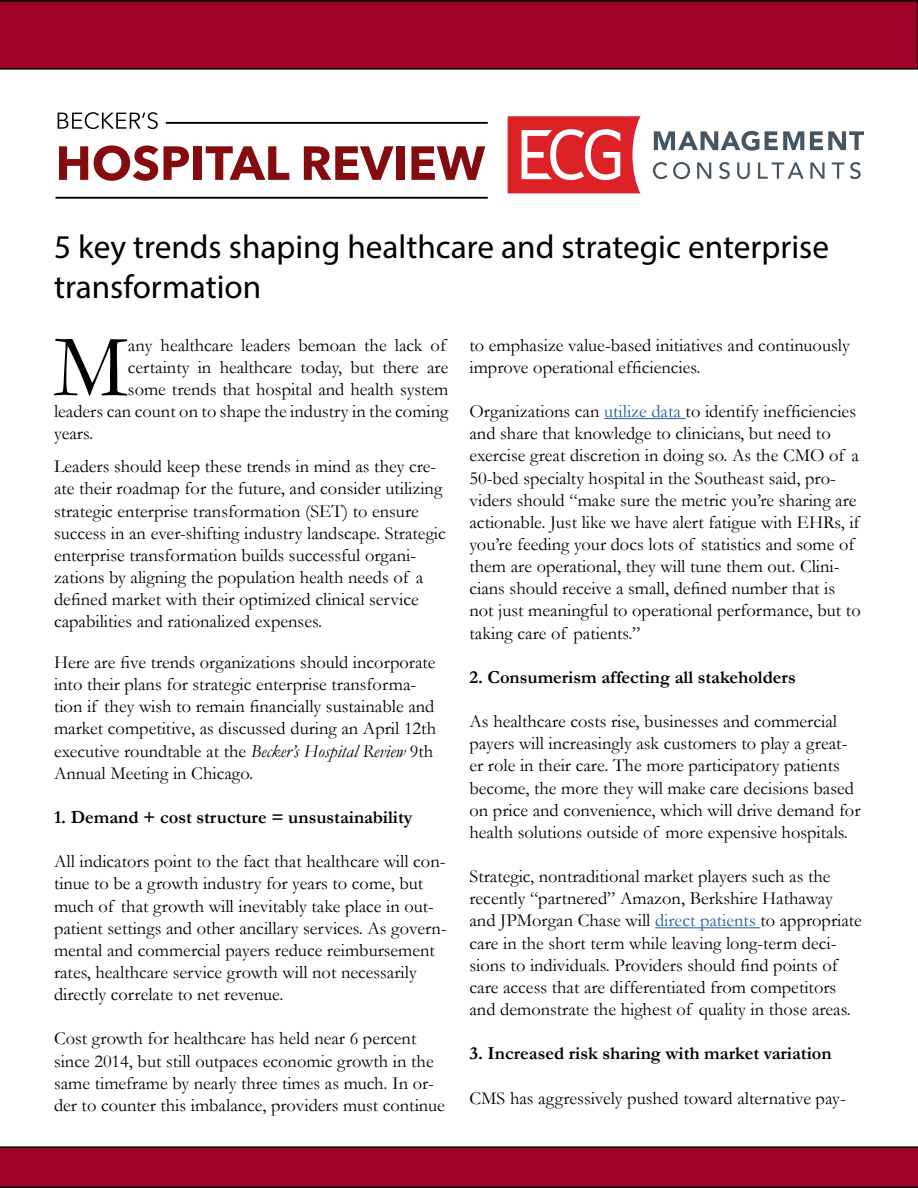
<style>
.page{position:relative;width:918px;height:1188px;background:#fff}
.page>*{position:absolute;margin:0;border:0;box-sizing:border-box;transform-origin:0 0}
.t1{font:89.4px "Garamond";color:#000}
.t2{font:33.3px/39.9px "Myriad Pro";color:#000}
.t3{font:18.45px/22.2px "Garamond";color:#000}
.t4{font:700 18.45px "Garamond";color:#000}
.s1{font-style:italic}
.s2{color:#215e9e}
</style>
<div class="page">
<div style="left:0;top:0;width:918px;height:70px;background:#9e032a"></div>
<hr style="left:604px;top:418px;width:82px;height:1px;background:#215e9e">
<hr style="left:655px;top:927px;width:105px;height:1px;background:#215e9e">
<svg style="left:0;top:1146px;width:918px;height:42px;background:#930529"></svg>
<svg style="left:58px;top:112px;width:100px;height:17px"></svg>
<svg style="left:59px;top:146px;width:29px;height:34px"></svg>
<svg style="left:94px;top:145px;width:64px;height:36px"></svg>
<svg style="left:164px;top:146px;width:25px;height:34px"></svg>
<div style="left:194px;top:146px;width:8px;height:34px;background:#840c0e"></div>
<svg style="left:206px;top:146px;width:83px;height:34px"></svg>
<svg style="left:304px;top:146px;width:90px;height:34px"></svg>
<div style="left:396px;top:146px;width:9px;height:34px;background:#840c0e"></div>
<svg style="left:411px;top:146px;width:74px;height:34px"></svg>
<hr style="left:56px;top:197px;width:432px;height:2px;background:#000">
<hr style="left:166px;top:122px;width:322px;height:2px;background:#000">
<svg style="left:654px;top:131px;width:105px;height:20px"></svg>
<svg style="left:765px;top:131px;width:39px;height:19px"></svg>
<svg style="left:810px;top:131px;width:54px;height:19px"></svg>
<svg style="left:653px;top:162px;width:37px;height:17px"></svg>
<svg style="left:697px;top:162px;width:14px;height:17px"></svg>
<svg style="left:719px;top:162px;width:11px;height:17px"></svg>
<svg style="left:737px;top:162px;width:13px;height:17px"></svg>
<svg style="left:758px;top:162px;width:46px;height:17px"></svg>
<svg style="left:810px;top:162px;width:15px;height:17px"></svg>
<svg style="left:832px;top:162px;width:12px;height:17px"></svg>
<svg style="left:850px;top:162px;width:11px;height:17px"></svg>
<svg style="left:508px;top:116px;width:133px;height:77px"></svg>
<h2 class="t2" style="left:54px;top:226px;width:777px">5 key trends shaping healthcare and strategic enterprise transformation</h2>
<h1 class="t1" style="left:53px;top:307px;width:76px">M</h1>
<p class="t3" style="left:128px;top:333px;width:320px">any healthcare leaders bemoan the lack of</p>
<p class="t3" style="left:128px;top:356px;width:322px">certainty in healthcare today, but there are</p>
<p class="t3" style="left:128px;top:378px;width:322px">some trends that hospital and health system</p>
<p class="t3" style="left:54px;top:400px;width:396px">leaders can count on to shape the industry in the coming</p>
<p class="t3" style="left:54px;top:422px;width:41px">years.</p>
<p class="t3" style="left:54px;top:455px;width:393px">Leaders should keep these trends in mind as they cre&shy;ate their roadmap for the future, and consider utilizing strategic enterprise transformation (SET) to ensure success in an ever-shifting industry landscape. Strategic enterprise transformation builds successful organi&shy;zations by aligning the population health needs of a defined market with their optimized clinical service capabilities and rationalized expenses.</p>
<p class="t3" style="left:54px;top:651px;width:384px">Here are five trends organizations should incorporate into their plans for strategic enterprise transforma&shy;tion if they wish to remain financially sustainable and market competitive, as discussed during an April 12th executive roundtable at the <span class="s1">Becker’s Hospital Review</span> 9th Annual Meeting in Chicago.</p>
<p class="t4" style="left:54px;top:805px;width:360px">1. Demand + cost structure = unsustainability</p>
<p class="t3" style="left:54px;top:850px;width:394px">All indicators point to the fact that healthcare will con&shy;tinue to be a growth industry for years to come, but much of that growth will inevitably take place in out&shy;patient settings and other ancillary services. As govern&shy;mental and commercial payers reduce reimbursement rates, healthcare service growth will not necessarily directly correlate to net revenue.</p>
<p class="t3" style="left:54px;top:1027px;width:392px">Cost growth for healthcare has held near 6 percent since 2014, but still outpaces economic growth in the same timeframe by nearly three times as much. In or&shy;der to counter this imbalance, providers must continue</p>
<p class="t3" style="left:470px;top:333px;width:382px">to emphasize value-based initiatives and continuously improve operational efficiencies.</p>
<p class="t3" style="left:470px;top:400px;width:393px">Organizations can <span class="s2">utilize data</span> to identify inefficiencies and share that knowledge to clinicians, but need to exercise great discretion in doing so. As the CMO of a 50-bed specialty hospital in the Southeast said, pro&shy;viders should “make sure the metric you’re sharing are actionable. Just like we have alert fatigue with EHRs, if you’re feeding your docs lots of statistics and some of them are operational, they will tune them out. Clini&shy;cians should receive a small, defined number that is not just meaningful to operational performance, but to taking care of patients.”</p>
<p class="t4" style="left:470px;top:665px;width:328px">2. Consumerism affecting all stakeholders</p>
<p class="t3" style="left:470px;top:710px;width:393px">As healthcare costs rise, businesses and commercial payers will increasingly ask customers to play a great&shy;er role in their care. The more participatory patients become, the more they will make care decisions based on price and convenience, which will drive demand for health solutions outside of more expensive hospitals.</p>
<p class="t3" style="left:470px;top:865px;width:394px">Strategic, nontraditional market players such as the recently “partnered” Amazon, Berkshire Hathaway and JPMorgan Chase will <span class="s2">direct patients</span> to appropriate care in the short term while leaving long-term deci&shy;sions to individuals. Providers should find points of care access that are differentiated from competitors and demonstrate the highest of quality in those areas.</p>
<p class="t4" style="left:470px;top:1041px;width:364px">3. Increased risk sharing with market variation</p>
<p class="t3" style="left:470px;top:1086px;width:378px">CMS has aggressively pushed toward alternative pay-</p>
</div>
